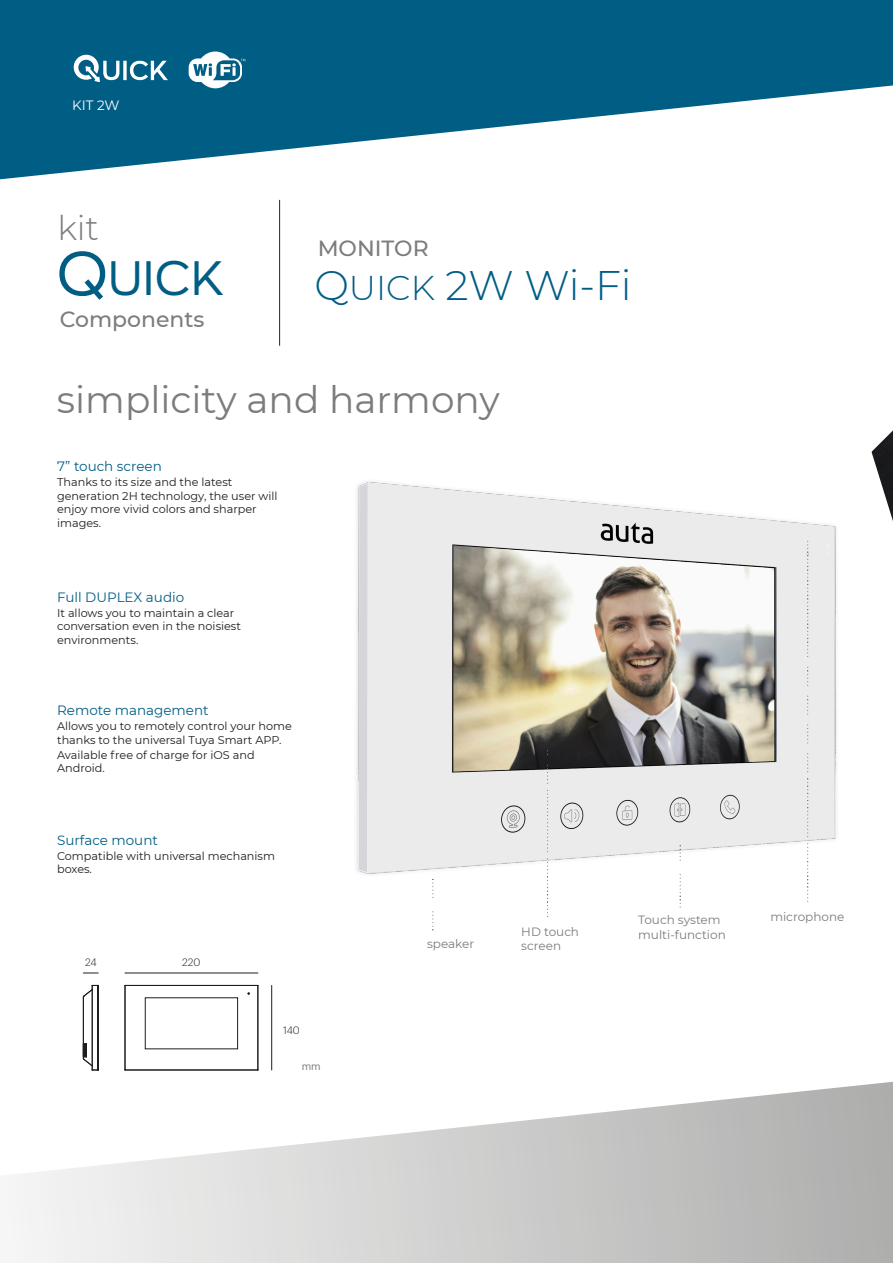
<style>
.page{position:relative;width:893px;height:1263px;background:#fff}
.page>*{position:absolute;margin:0;border:0;box-sizing:border-box;transform-origin:0 0}
.t1{font:47.85px "Zona Pro";color:#005e85}
.t2{font:300 41.25px "Montserrat";color:#005e85}
.t3{font:37.35px "Montserrat";color:#7c7c7c}
.t4{font:300 33.6px "Montserrat";color:#7c7c7c}
.t5{font:500 21.9px "Montserrat";color:#7c7c7c}
.t6{font:13.5px "Montserrat";color:#005e85}
.t7{font:13.5px "Montserrat";color:#fff}
.t8{font:12px/14.9px "Montserrat";color:#7b7b7b}
.t9{font:11.25px/13.5px "Montserrat";color:#1d1d1b}
.t10{font:300 10.5px "Graphik";letter-spacing:-.005em;color:#1d1d1b}
.t11{font:10.5px "Graphik";color:#7b7b7b}
.s1{font-size:61.5px}
.s2{font-size:34.35px}
</style>
<div class="page">
<svg style="left:15px;top:984px;width:878px;height:279px"></svg>
<svg style="left:0;top:0;width:893px;height:180px;fill:#005e85"></svg>
<svg style="left:74px;top:55px;width:94px;height:27px"></svg>
<img style="left:358px;top:483px;width:477px;height:390px">
<svg style="left:359px;top:483px;width:9px;height:389px;background:#d7d8dc"></svg>
<img style="left:453px;top:545px;width:322px;height:226px">
<hr style="left:279px;top:200px;width:1px;height:145px;background:#262625">
<svg style="left:83px;top:985px;width:16px;height:86px"></svg>
<hr style="left:125px;top:1070px;width:133px;height:1px;background:#1d1d1b">
<div style="left:125px;top:985px;width:133px;height:85px;border:1px solid #1d1d1b"></div>
<div style="left:145px;top:997px;width:93px;height:52px;border:1px solid #1d1d1b"></div>
<svg style="left:83px;top:972px;width:15px;height:1px"></svg>
<hr style="left:125px;top:972px;width:133px;height:1px;background:#1d1d1b">
<hr style="left:271px;top:985px;width:1px;height:85px;background:#1d1d1b">
<svg style="left:432px;top:879px;width:1px;height:52px"></svg>
<svg style="left:680px;top:842px;width:1px;height:65px"></svg>
<svg style="left:807px;top:541px;width:1px;height:361px"></svg>
<svg style="left:189px;top:52px;width:56px;height:36px"></svg>
<svg style="left:547px;top:747px;width:1px;height:170px"></svg>
<p class="t7" style="left:72px;top:97px;width:49px">KIT 2W</p>
<h3 class="t4" style="left:57px;top:207px;width:43px">kit</h3>
<h1 class="t1" style="left:56px;top:256px;width:169px"><span class="s1">Q</span>UICK</h1>
<h3 class="t5" style="left:60px;top:305px;width:146px">Components</h3>
<h3 class="t5" style="left:318px;top:235px;width:112px">MONITOR</h3>
<h2 class="t2" style="left:314px;top:260px;width:319px">Q<span class="s2">UICK</span> 2W Wi-Fi</h2>
<h3 class="t3" style="left:57px;top:377px;width:444px">simplicity and harmony</h3>
<p class="t6" style="left:57px;top:458px;width:106px">7” touch screen</p>
<p class="t9" style="left:57px;top:475px;width:222px">Thanks to its size and the latest generation 2H technology, the user will enjoy more vivid colors and sharper images.</p>
<p class="t6" style="left:57px;top:588px;width:129px">Full DUPLEX audio</p>
<p class="t9" style="left:57px;top:606px;width:185px">It allows you to maintain a clear conversation even in the noisiest environments.</p>
<p class="t6" style="left:57px;top:702px;width:153px">Remote management</p>
<p class="t9" style="left:57px;top:719px;width:236px">Allows you to remotely control your home thanks to the universal Tuya Smart APP.</p>
<p class="t9" style="left:57px;top:748px;width:199px">Available free of charge for iOS and<br>Android.</p>
<p class="t6" style="left:57px;top:831px;width:102px">Surface mount</p>
<p class="t9" style="left:57px;top:849px;width:219px">Compatible with universal mechanism boxes.</p>
<p class="t10" style="left:85px;top:957px;width:13px">24</p>
<p class="t10" style="left:182px;top:957px;width:20px">220</p>
<p class="t10" style="left:283px;top:1025px;width:18px">140</p>
<p class="t11" style="left:302px;top:1061px;width:21px">mm</p>
<p class="t8" style="left:427px;top:936px;width:49px">speaker</p>
<p class="t8" style="left:521px;top:924px;width:59px">HD touch screen</p>
<p class="t8" style="left:638px;top:913px;width:89px">Touch system multi-function</p>
<p class="t8" style="left:770px;top:909px;width:76px">microphone</p>
</div>
